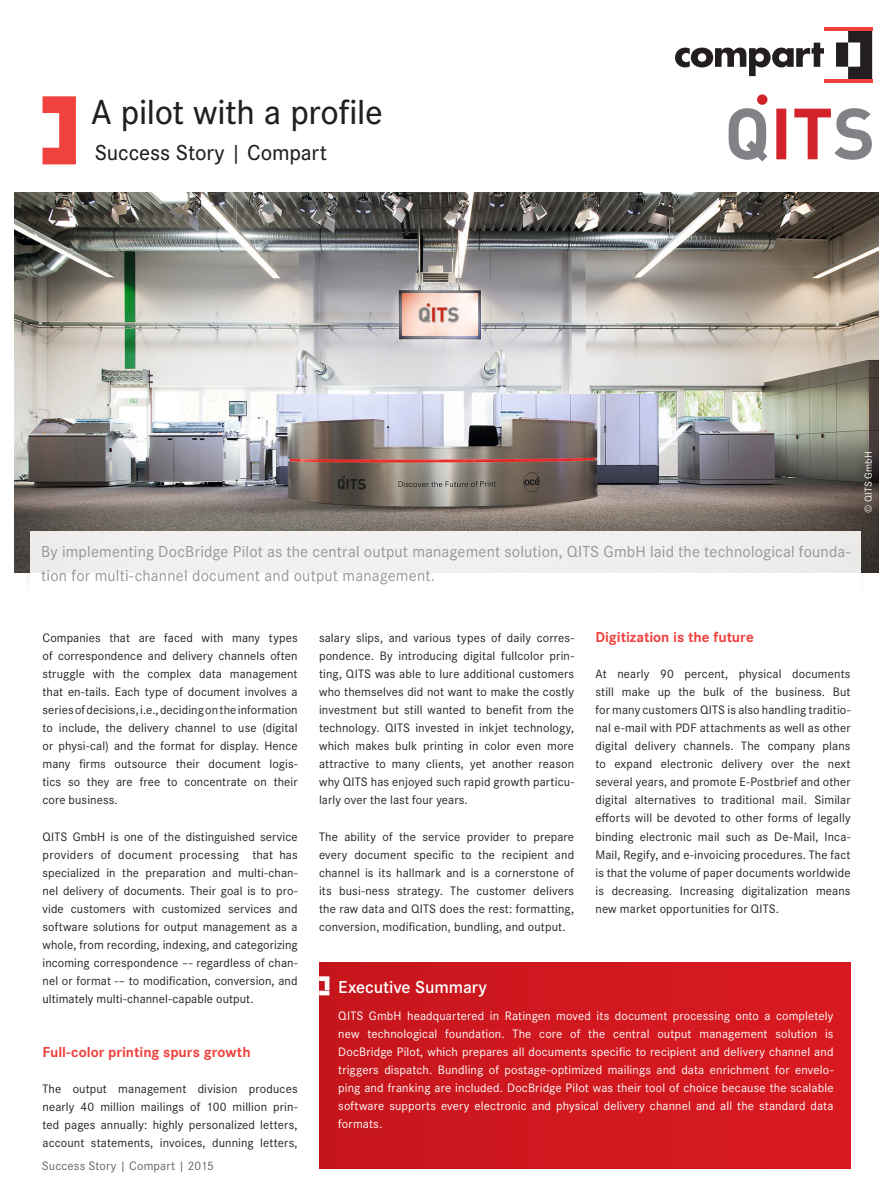
<style>
.page{position:relative;width:893px;height:1191px;background:#fff}
.page>*{position:absolute;margin:0;border:0;box-sizing:border-box;transform-origin:0 0}
.t1{font:500 36px "Corporate SOT";letter-spacing:-.01em;color:#231f20}
.t2{font:500 22.5px "Corporate SOT";letter-spacing:-.005em;color:#231f20}
.t3{font:600 18px "Corporate SOT";letter-spacing:-.005em;color:#fff}
.t4{font:16.5px/24px "Corporate SOT";letter-spacing:.01em;color:#949698}
.t5{font:700 15px "Corporate SOT";color:#ef413d}
.t6{font:12.75px/18px "Corporate SOT";letter-spacing:.01em;color:#231f20;text-align:justify}
.Executive_Summary_Fl{font:12.75px/18px "Corporate SOT";letter-spacing:.01em;color:#fff;text-align:justify}
.t7{font:12.75px "Corporate SOT";letter-spacing:.01em;color:#636466}
.Kasten_rechts_rot{font:10.5px "Corporate SOT";letter-spacing:.02em;color:#fff}
.s1{font-weight:400}
</style>
<div class="page">
<svg style="left:675px;top:30px;width:197px;height:49px"></svg>
<hr style="left:824px;top:27px;width:48px;height:3px;background:#ef413d">
<hr style="left:824px;top:79px;width:48px;height:3px;background:#ef413d">
<svg style="left:43px;top:96px;width:33px;height:68px"></svg>
<div style="left:319px;top:962px;width:531px;height:206px;background:#d2181f"></div>
<svg style="left:776px;top:108px;width:96px;height:52px"></svg>
<svg style="left:729px;top:108px;width:38px;height:53px"></svg>
<div style="left:757px;top:94px;width:10px;height:11px;background:#d2232a;border-radius:50%"></div>
<img style="left:14px;top:192px;width:864px;height:380px">
<div style="left:22px;top:519px;width:847px;height:79px;background:#231f20;opacity:.1"></div>
<div style="left:30px;top:531px;width:830px;height:63px;background:linear-gradient(to right,#f6f5f5,#f4f3f3)"></div>
<svg style="left:319px;top:976px;width:10px;height:19px"></svg>
<p class="t1" style="left:91px;top:92px;width:293px">A pilot with a profile</p>
<p class="t2" style="left:95px;top:139px;width:234px">Success Story <span class="s1">|</span> Compart</p>
<p class="t4" style="left:41px;top:540px;width:810px">By implementing DocBridge Pilot as the central output management solution, QITS GmbH laid the technological founda&shy;tion for multi-channel document and output management.</p>
<p class="Kasten_rechts_rot" style="left:862px;top:513px;width:63px;rotate:-90deg">© QITS GmbH</p>
<p class="t6" style="left:43px;top:629px;width:257px">Companies that are faced with many types of correspondence and delivery channels often struggle with the complex data management that en-tails. Each type of document involves a series of decisions, i.e., deciding on the information to include, the delivery channel to use (digital or physi-cal) and the format for display. Hence many firms outsource their document logis&shy;tics so they are free to concentrate on their core business.</p>
<p class="t6" style="left:43px;top:827px;width:257px">QITS GmbH is one of the distinguished service providers of document processing that has specialized in the preparation and multi-chan&shy;nel delivery of documents. Their goal is to pro&shy;vide customers with customized services and software solutions for output management as a whole, from recording, indexing, and categorizing incoming correspondence –- regardless of chan&shy;nel or format -– to modification, conversion, and ultimately multi-channel-capable output.</p>
<p class="t5" style="left:43px;top:1043px;width:210px">Full-color printing spurs growth</p>
<p class="t6" style="left:43px;top:1079px;width:257px">The output management division produces nearly 40 million mailings of 100 million prin&shy;ted pages annually: highly personalized letters, account statements, invoices, dunning letters,</p>
<p class="t7" style="left:42px;top:1159px;width:173px">Success Story | Compart | 2015</p>
<p class="t6" style="left:319px;top:629px;width:257px">salary slips, and various types of daily corres&shy;pondence. By introducing digital fullcolor prin&shy;ting, QITS was able to lure additional customers who themselves did not want to make the costly investment but still wanted to benefit from the technology. QITS invested in inkjet technology, which makes bulk printing in color even more attractive to many clients, yet another reason why QITS has enjoyed such rapid growth particu&shy;larly over the last four years.</p>
<p class="t6" style="left:319px;top:827px;width:257px">The ability of the service provider to prepare every document specific to the recipient and channel is its hallmark and is a cornerstone of its busi-ness strategy. The customer delivers the raw data and QITS does the rest: formatting, conversion, modification, bundling, and output.</p>
<p class="t5" style="left:595px;top:629px;width:160px">Digitization is the future</p>
<p class="t6" style="left:595px;top:665px;width:257px">At nearly 90 percent, physical documents still make up the bulk of the business. But for many customers QITS is also handling traditio&shy;nal e-mail with PDF attachments as well as other digital delivery channels. The company plans to expand electronic delivery over the next several years, and promote E-Postbrief and other digital alternatives to traditional mail. Similar efforts will be devoted to other forms of legally binding electronic mail such as De-Mail, Inca-Mail, Regify, and e-invoicing procedures. The fact is that the volume of paper documents worldwide is decreasing. Increasing digitalization means new market opportunities for QITS.</p>
<p class="t3" style="left:338px;top:976px;width:150px">Executive Summary</p>
<p class="Executive_Summary_Fl" style="left:338px;top:1006px;width:497px">QITS GmbH headquartered in Ratingen moved its document processing onto a completely new technological foundation. The core of the central output management solution is DocBridge Pilot, which prepares all documents specific to recipient and delivery channel and triggers dispatch. Bundling of postage-optimized mailings and data enrichment for envelo&shy;ping and franking are included. DocBridge Pilot was their tool of choice because the scalable software supports every electronic and physical delivery channel and all the standard data formats.</p>
</div>
